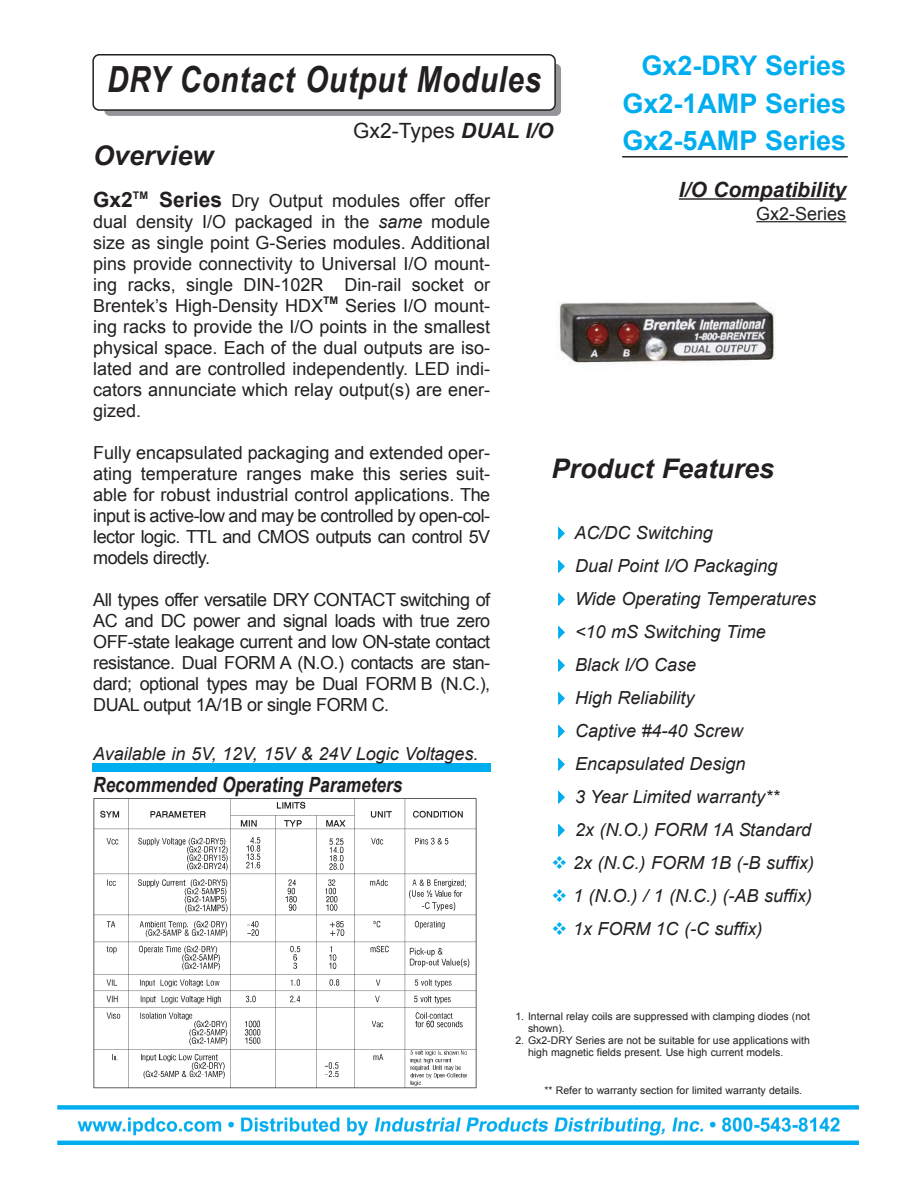
<style>
.page{position:relative;width:918px;height:1188px;background:#fff}
.page>*{position:absolute;margin:0;border:0;box-sizing:border-box;transform-origin:0 0}
.t1{font:italic 700 36px "Arial Narrow";letter-spacing:.025em;color:#231f20}
.t2{font:700 27px/37.5px "Arial";color:#00aeef;text-align:justify}
.t3{font:italic 700 27px "Arial";color:#231f20}
.t4{font:italic 700 21px "Arial Narrow";color:#231f20}
.t5{font:21px "Arial";color:#231f20}
.t6{font:italic 700 21px "Arial";color:#231f20}
.t7{font:18px/21px "Arial";letter-spacing:-.03em;color:#231f20;text-align:justify}
.t8{font:italic 18px "Arial";color:#231f20}
.t9{font:18px "Arial";color:#231f20}
.t10{font:10.5px/12px "Arial";color:#231f20}
.s1{font-weight:700;font-style:italic}
.s2{font-weight:700;font-size:21px}
.s3{font-style:italic}
.s4{color:#00aeef}
</style>
<div class="page">
<img style="left:93px;top:798px;width:384px;height:291px">
<div style="left:92px;top:764px;width:399px;height:8px;background:#00aeef"></div>
<div style="left:104px;top:64px;width:457px;height:52px;background:#939598;border-radius:5px"></div>
<svg style="left:92px;top:54px;width:464px;height:57px"></svg>
<img style="left:558px;top:302px;width:218px;height:62px">
<hr style="left:679px;top:198px;width:167px;height:2px;background:#231f20">
<hr style="left:756px;top:221px;width:90px;height:1px;background:#231f20">
<hr style="left:622px;top:156px;width:226px;height:2px;background:#231f20">
<img style="left:57px;top:1105px;width:802px;height:40px">
<svg style="left:420px;top:1114px;width:9px;height:9px"></svg>
<svg style="left:645px;top:1114px;width:8px;height:9px"></svg>
<h2 class="t2" style="left:622px;top:47px;width:225px;text-indent:19px">Gx2-DRY Series Gx2-1AMP Series Gx2-5AMP Series</h2>
<p class="t6" style="left:679px;top:178px;width:169px">I/O Compatibility</p>
<p class="t9" style="left:756px;top:203px;width:92px">Gx2-Series</p>
<h1 class="t1" style="left:107px;top:58px;width:436px">DRY Contact Output Modules</h1>
<p class="t5" style="left:353px;top:119px;width:202px">Gx2-Types <span class="s1">DUAL I/O</span></p>
<h2 class="t3" style="left:93px;top:140px;width:122px">Overview</h2>
<p class="t7" style="left:93px;top:190px;width:399px"><span class="s2">Gx2</span><sup>TM</sup> <span class="s2">Series</span> Dry Output modules offer offer dual density I/O packaged in the <span class="s3">same</span> module size as single point G-Series modules. Additional pins provide connectivity to Universal I/O mount&shy;ing racks, single DIN-102R Din-rail socket or Brentek’s High-Density HDX<sup>TM</sup> Series I/O mount&shy;ing racks to provide the I/O points in the smallest physical space. Each of the dual outputs are iso&shy;lated and are controlled independently. LED indi&shy;cators annunciate which relay output(s) are ener&shy;gized.</p>
<p class="t7" style="left:93px;top:442px;width:399px">Fully encapsulated packaging and extended oper&shy;ating temperature ranges make this series suit&shy;able for robust industrial control applications. The input is active-low and may be controlled by open-col&shy;lector logic. TTL and CMOS outputs can control 5V models directly.</p>
<p class="t7" style="left:93px;top:589px;width:399px">All types offer versatile DRY CONTACT switching of AC and DC power and signal loads with true zero OFF-state leakage current and low ON-state contact resistance. Dual FORM A (N.O.) contacts are stan&shy;dard; optional types may be Dual FORM B (N.C.), DUAL output 1A/1B or single FORM C.</p>
<h2 class="t3" style="left:552px;top:453px;width:224px">Product Features</h2>
<p class="t8" style="left:552px;top:523px;width:163px"><span class="s4">✔</span> AC/DC Switching</p>
<p class="t8" style="left:552px;top:556px;width:227px"><span class="s4">✔</span> Dual Point I/O Packaging</p>
<p class="t8" style="left:552px;top:589px;width:266px"><span class="s4">✔</span> Wide Operating Temperatures</p>
<p class="t8" style="left:552px;top:622px;width:216px"><span class="s4">✔</span> &lt;10 mS Switching Time</p>
<p class="t8" style="left:552px;top:655px;width:146px"><span class="s4">✔</span> Black I/O Case</p>
<p class="t8" style="left:552px;top:688px;width:144px"><span class="s4">✔</span> High Reliability</p>
<p class="t8" style="left:552px;top:721px;width:193px"><span class="s4">✔</span> Captive #4-40 Screw</p>
<p class="t8" style="left:552px;top:754px;width:195px"><span class="s4">✔</span> Encapsulated Design</p>
<p class="t8" style="left:552px;top:787px;width:229px"><span class="s4">✔</span> 3 Year Limited warranty**</p>
<p class="t8" style="left:552px;top:820px;width:261px"><span class="s4">✔</span> 2x (N.O.) FORM 1A Standard</p>
<p class="t8" style="left:552px;top:853px;width:264px"><span class="s4">❖</span> 2x (N.C.) FORM 1B (-B suffix)</p>
<p class="t8" style="left:552px;top:886px;width:262px"><span class="s4">❖</span> 1 (N.O.) / 1 (N.C.) (-AB suffix)</p>
<p class="t8" style="left:552px;top:919px;width:213px"><span class="s4">❖</span> 1x FORM 1C (-C suffix)</p>
<p class="t8" style="left:93px;top:744px;width:387px">Available in 5V, 12V, 15V &amp; 24V Logic Voltages.</p>
<p class="t4" style="left:93px;top:773px;width:311px">Recommended Operating Parameters</p>
<p class="t10" style="left:528px;top:1010px;width:283px;text-indent:-13px">1. Internal relay coils are suppressed with clamping diodes (not shown).</p>
<p class="t10" style="left:528px;top:1034px;width:283px;text-indent:-13px">2. Gx2-DRY Series are not be suitable for use applications with high magnetic fields present. Use high current models.</p>
<p class="t10" style="left:544px;top:1084px;width:259px">** Refer to warranty section for limited warranty details.</p>
</div>
